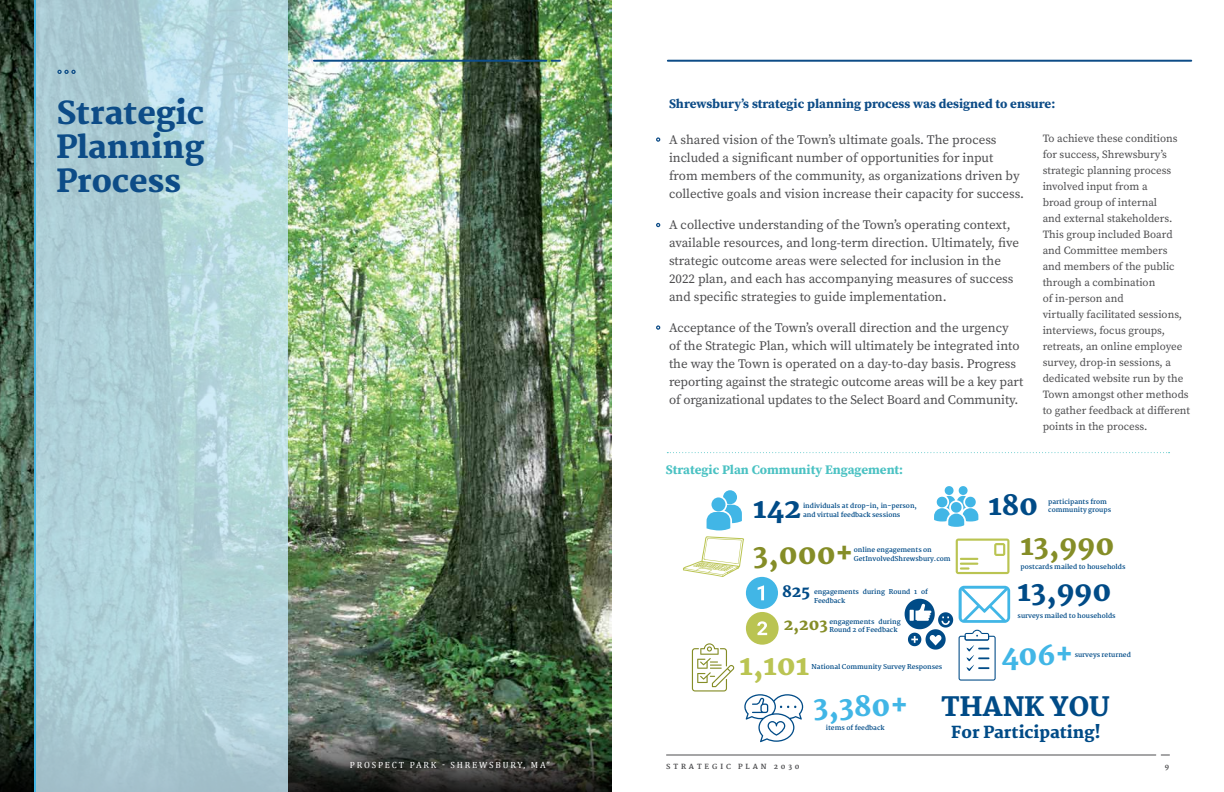
<style>
.page{position:relative;width:1224px;height:792px;background:#fff}
.page>*{position:absolute;margin:0;border:0;box-sizing:border-box;transform-origin:0 0}
.t1{font:800 31px/34px "Martel";color:#0d4c87;text-align:justify}
.t2{font:800 27.6px "Martel";color:#004b87}
.t3{font:800 27.6px "Martel";color:#858d27}
.t4{font:800 27.6px "Martel";color:#41b6e6}
.t5{font:800 27.6px "Martel";color:#bac452}
.t6{font:800 26.1px "Martel";color:#004b87}
.t7{font:800 16.1px "Martel";color:#004b87}
.t8{font:800 15.5px "Martel";color:#858d27}
.t9{font:800 15.5px "Martel";color:#004b87}
.t10{font:13px/18px "Source Serif Pro";color:#4d4d4f}
.t11{font:700 13px "Source Serif Pro";color:#0d4c87}
.t12{font:700 13px "Source Serif Pro";color:#4bc2c3}
.t13{font:11px/16px "Source Serif Pro";color:#4d4d4f}
.t14{font:9px "Cambria";letter-spacing:.2em;color:#fff}
.t15{font:800 7px "Martel";letter-spacing:.41em;color:#4d4d4f}
.t16{font:700 6.6px/8.9px "Martel";color:#004b87}
</style>
<div class="page">
<img style="left:0;top:0;width:612px;height:714px">
<svg style="left:0;top:714px;width:612px;height:78px;background:#394038"></svg>
<svg style="left:36px;top:0;width:252px;height:792px;background:#b0d2d9"></svg>
<hr style="left:34px;top:0;width:2px;height:792px;background:#43b5e4">
<svg style="left:57px;top:70px;width:19px;height:4px"></svg>
<hr style="left:314px;top:60px;width:232px;height:2px;background:#0d4c87">
<svg style="left:552px;top:60px;width:8px;height:2px"></svg>
<svg style="left:656px;top:325px;width:4px;height:5px"></svg>
<svg style="left:656px;top:137px;width:4px;height:5px"></svg>
<svg style="left:656px;top:223px;width:4px;height:4px"></svg>
<hr style="left:668px;top:60px;width:523px;height:2px;background:#0d4c87">
<svg style="left:707px;top:490px;width:35px;height:40px"></svg>
<svg style="left:934px;top:486px;width:44px;height:41px"></svg>
<svg style="left:956px;top:539px;width:53px;height:35px"></svg>
<svg style="left:959px;top:586px;width:51px;height:37px"></svg>
<svg style="left:683px;top:536px;width:120px;height:206px"></svg>
<svg style="left:905px;top:599px;width:48px;height:51px"></svg>
<svg style="left:959px;top:630px;width:37px;height:51px"></svg>
<svg style="left:667px;top:452px;width:503px;height:1px"></svg>
<hr style="left:666px;top:755px;width:490px;height:1px;background:#4d4d4f">
<h1 class="t1" style="left:56px;top:96px;width:149px">Strategic Planning Process</h1>
<p class="t14" style="left:350px;top:760px;width:201px">PROSPECT PARK - SHREWSBURY, MA”</p>
<p class="t11" style="left:669px;top:95px;width:388px">Shrewsbury’s strategic planning process was designed to ensure:</p>
<p class="t10" style="left:669px;top:131px;width:357px">A shared vision of the Town’s ultimate goals. The process included a significant number of opportunities for input from members of the community, as organizations driven by collective goals and vision increase their capacity for success.</p>
<p class="t10" style="left:669px;top:216px;width:351px">A collective understanding of the Town’s operating context, available resources, and long-term direction. Ultimately, five strategic outcome areas were selected for inclusion in the 2022 plan, and each has accompanying measures of success and specific strategies to guide implementation.</p>
<p class="t10" style="left:669px;top:319px;width:356px">Acceptance of the Town’s overall direction and the urgency of the Strategic Plan, which will ultimately be integrated into the way the Town is operated on a day-to-day basis. Progress reporting against the strategic outcome areas will be a key part of organizational updates to the Select Board and Community.</p>
<p class="t13" style="left:1043px;top:130px;width:149px">To achieve these conditions for success, Shrewsbury’s strategic planning process involved input from a<br>broad group of internal<br>and external stakeholders.<br>This group included Board and Committee members<br>and members of the public through a combination<br>of in-person and<br>virtually facilitated sessions, interviews, focus groups, retreats, an online employee survey, drop-in sessions, a dedicated website run by the<br>Town amongst other methods to gather feedback at different points in the process.</p>
<p class="t12" style="left:666px;top:460px;width:239px">Strategic Plan Community Engagement:</p>
<h2 class="t2" style="left:753px;top:492px;width:49px">142</h2>
<p class="t16" style="left:803px;top:501px;width:115px">individuals at drop-in, in-person, and virtual feedback sessions</p>
<h2 class="t3" style="left:753px;top:539px;width:102px">3,000+</h2>
<p class="t16" style="left:854px;top:545px;width:98px">online engagements on<br>GetInvolvedShrewsbury.com</p>
<p class="t9" style="left:782px;top:583px;width:29px">825</p>
<p class="t16" style="left:814px;top:588px;width:116px">engagements during Round 1 of<br>Feedback</p>
<p class="t8" style="left:784px;top:616px;width:46px">2,203</p>
<p class="t16" style="left:830px;top:617px;width:73px">engagements during<br>Round 2 of Feedback</p>
<h2 class="t2" style="left:988px;top:489px;width:51px">180</h2>
<p class="t16" style="left:1048px;top:497px;width:64px">participants from community groups</p>
<h2 class="t3" style="left:1021px;top:529px;width:95px">13,990</h2>
<p class="t16" style="left:1021px;top:562px;width:106px">postcards mailed to households</p>
<h2 class="t2" style="left:1018px;top:575px;width:95px">13,990</h2>
<p class="t16" style="left:1018px;top:611px;width:100px">surveys mailed to households</p>
<h2 class="t4" style="left:1001px;top:640px;width:74px">406+</h2>
<p class="t16" style="left:1075px;top:650px;width:58px">surveys returned</p>
<h3 class="t6" style="left:941px;top:692px;width:170px">THANK YOU</h3>
<p class="t7" style="left:951px;top:723px;width:151px">For Participating!</p>
<h2 class="t5" style="left:739px;top:649px;width:71px">1,101</h2>
<p class="t16" style="left:812px;top:662px;width:132px">National Community Survey Responses</p>
<h2 class="t4" style="left:813px;top:690px;width:96px">3,380+</h2>
<p class="t16" style="left:826px;top:724px;width:60px">items of feedback</p>
<p class="t15" style="left:666px;top:763px;width:135px">STRATEGIC PLAN 2030</p>
<p class="t15" style="left:1165px;top:763px;width:6px">9</p>
</div>
